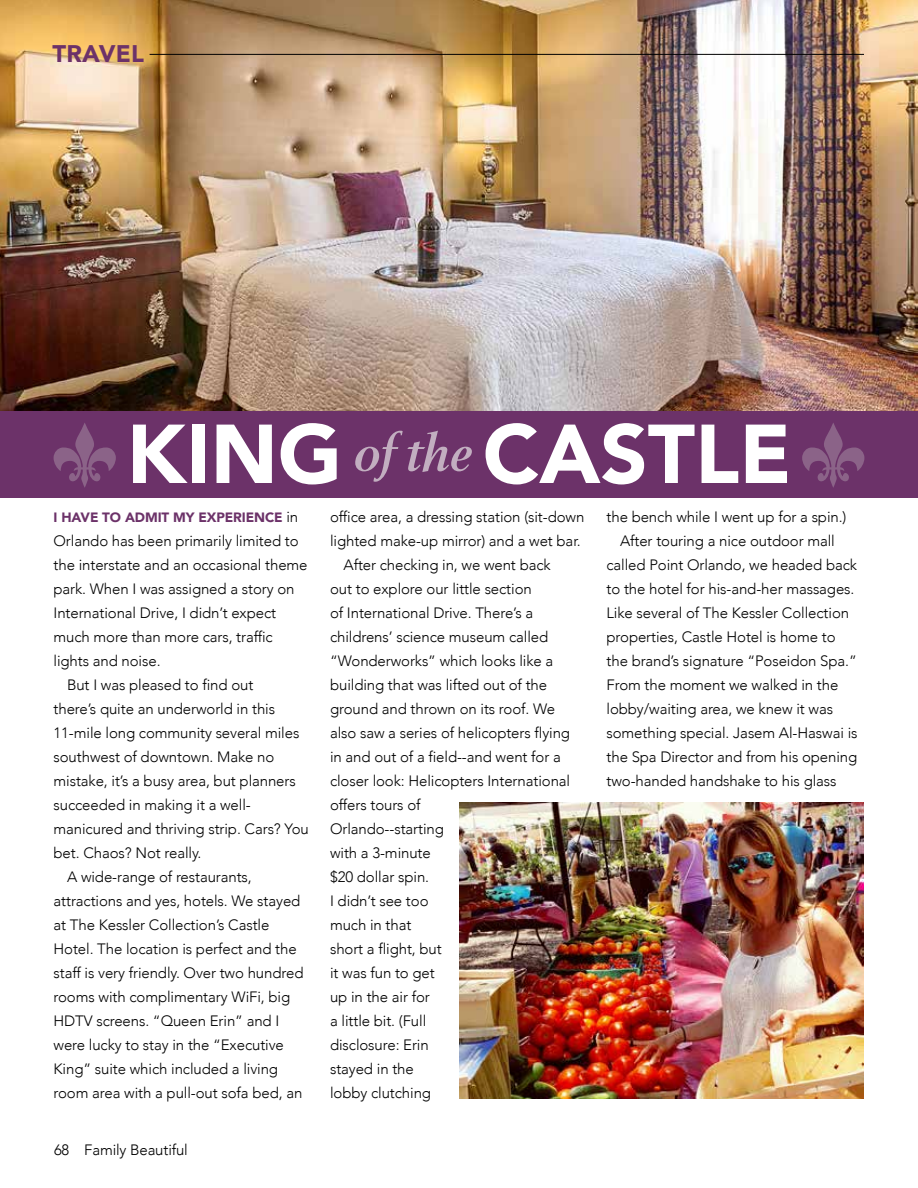
<style>
.page{position:relative;width:918px;height:1188px;background:#fff}
.page>*{position:absolute;margin:0;border:0;box-sizing:border-box;transform-origin:0 0}
.t1{font:900 82.5px "Avenir";color:#fff}
.t2{font:900 24px "Avenir";letter-spacing:.01em;color:#6c3269}
.t3{font:300 15px "Avenir";letter-spacing:-.005em;color:#000}
.t4{font:900 13.5px "Avenir";letter-spacing:-.005em;color:#6c3269}
.s1{font-family:"Berling TOT";font-weight:700;font-style:italic;font-size:57px;color:#c2aec0}
.s2{font-weight:300;font-size:15px;color:#000}
</style>
<div class="page">
<img style="left:0;top:0;width:918px;height:412px">
<hr style="left:150px;top:54px;width:714px;height:1px;background:#000">
<img style="left:459px;top:803px;width:404px;height:295px">
<div style="left:0;top:412px;width:918px;height:86px;background:#6c3269"></div>
<svg style="left:54px;top:423px;width:62px;height:65px"></svg>
<svg style="left:802px;top:423px;width:62px;height:65px"></svg>
<h2 class="t2" style="left:52px;top:33px;width:93px">TRAVEL</h2>
<h1 class="t1" style="left:127px;top:384px;width:666px">KING <span class="s1">of the</span> CASTLE</h1>
<p class="t4" style="left:54px;top:506px;width:246px">I HAVE TO ADMIT MY EXPERIENCE <span class="s2">in</span></p>
<p class="t3" style="left:54px;top:532px;width:247px">Orlando has been primarily limited to</p>
<p class="t3" style="left:54px;top:556px;width:256px">the interstate and an occasional theme</p>
<p class="t3" style="left:54px;top:580px;width:242px">park. When I was assigned a story on</p>
<p class="t3" style="left:54px;top:604px;width:224px">International Drive, I didn’t expect</p>
<p class="t3" style="left:54px;top:628px;width:221px">much more than more cars, traffic</p>
<p class="t3" style="left:54px;top:652px;width:108px">lights and noise.</p>
<p class="t3" style="left:67px;top:676px;width:188px">But I was pleased to find out</p>
<p class="t3" style="left:54px;top:700px;width:223px">there’s quite an underworld in this</p>
<p class="t3" style="left:54px;top:724px;width:247px">11-mile long community several miles</p>
<p class="t3" style="left:54px;top:748px;width:222px">southwest of downtown. Make no</p>
<p class="t3" style="left:54px;top:772px;width:244px">mistake, it’s a busy area, but planners</p>
<p class="t3" style="left:54px;top:796px;width:199px">succeeded in making it a well-</p>
<p class="t3" style="left:54px;top:820px;width:257px">manicured and thriving strip. Cars? You</p>
<p class="t3" style="left:54px;top:844px;width:149px">bet. Chaos? Not really.</p>
<p class="t3" style="left:67px;top:868px;width:186px">A wide-range of restaurants,</p>
<p class="t3" style="left:54px;top:892px;width:248px">attractions and yes, hotels. We stayed</p>
<p class="t3" style="left:54px;top:916px;width:217px">at The Kessler Collection’s Castle</p>
<p class="t3" style="left:54px;top:940px;width:245px">Hotel. The location is perfect and the</p>
<p class="t3" style="left:54px;top:964px;width:251px">staff is very friendly. Over two hundred</p>
<p class="t3" style="left:54px;top:988px;width:238px">rooms with complimentary WiFi, big</p>
<p class="t3" style="left:54px;top:1012px;width:227px">HDTV screens. “Queen Erin” and I</p>
<p class="t3" style="left:54px;top:1036px;width:232px">were lucky to stay in the “Executive</p>
<p class="t3" style="left:54px;top:1060px;width:226px">King” suite which included a living</p>
<p class="t3" style="left:54px;top:1084px;width:250px">room area with a pull-out sofa bed, an</p>
<p class="t3" style="left:54px;top:1141px;width:135px">68 Family Beautiful</p>
<p class="t3" style="left:330px;top:508px;width:256px">office area, a dressing station (sit-down</p>
<p class="t3" style="left:330px;top:532px;width:252px">lighted make-up mirror) and a wet bar.</p>
<p class="t3" style="left:344px;top:556px;width:209px">After checking in, we went back</p>
<p class="t3" style="left:330px;top:580px;width:203px">out to explore our little section</p>
<p class="t3" style="left:330px;top:604px;width:205px">of International Drive. There’s a</p>
<p class="t3" style="left:330px;top:628px;width:220px">childrens’ science museum called</p>
<p class="t3" style="left:330px;top:652px;width:225px">“Wonderworks” which looks like a</p>
<p class="t3" style="left:330px;top:676px;width:219px">building that was lifted out of the</p>
<p class="t3" style="left:330px;top:700px;width:227px">ground and thrown on its roof. We</p>
<p class="t3" style="left:330px;top:724px;width:242px">also saw a series of helicopters flying</p>
<p class="t3" style="left:330px;top:748px;width:232px">in and out of a field--and went for a</p>
<p class="t3" style="left:330px;top:772px;width:242px">closer look: Helicopters International</p>
<p class="t3" style="left:330px;top:796px;width:92px">offers tours of</p>
<p class="t3" style="left:330px;top:820px;width:115px">Orlando--starting</p>
<p class="t3" style="left:330px;top:844px;width:102px">with a 3-minute</p>
<p class="t3" style="left:330px;top:868px;width:101px">$20 dollar spin.</p>
<p class="t3" style="left:330px;top:892px;width:100px">I didn’t see too</p>
<p class="t3" style="left:330px;top:916px;width:83px">much in that</p>
<p class="t3" style="left:330px;top:940px;width:113px">short a flight, but</p>
<p class="t3" style="left:330px;top:964px;width:106px">it was fun to get</p>
<p class="t3" style="left:330px;top:988px;width:101px">up in the air for</p>
<p class="t3" style="left:330px;top:1012px;width:98px">a little bit. (Full</p>
<p class="t3" style="left:330px;top:1036px;width:100px">disclosure: Erin</p>
<p class="t3" style="left:330px;top:1060px;width:85px">stayed in the</p>
<p class="t3" style="left:330px;top:1084px;width:103px">lobby clutching</p>
<p class="t3" style="left:607px;top:508px;width:241px">the bench while I went up for a spin.)</p>
<p class="t3" style="left:620px;top:532px;width:216px">After touring a nice outdoor mall</p>
<p class="t3" style="left:607px;top:556px;width:252px">called Point Orlando, we headed back</p>
<p class="t3" style="left:607px;top:580px;width:249px">to the hotel for his-and-her massages.</p>
<p class="t3" style="left:607px;top:604px;width:244px">Like several of The Kessler Collection</p>
<p class="t3" style="left:607px;top:628px;width:231px">properties, Castle Hotel is home to</p>
<p class="t3" style="left:607px;top:652px;width:252px">the brand’s signature “Poseidon Spa.”</p>
<p class="t3" style="left:607px;top:676px;width:233px">From the moment we walked in the</p>
<p class="t3" style="left:607px;top:700px;width:228px">lobby/waiting area, we knew it was</p>
<p class="t3" style="left:607px;top:724px;width:253px">something special. Jasem Al-Haswai is</p>
<p class="t3" style="left:607px;top:748px;width:252px">the Spa Director and from his opening</p>
<p class="t3" style="left:607px;top:772px;width:232px">two-handed handshake to his glass</p>
</div>
